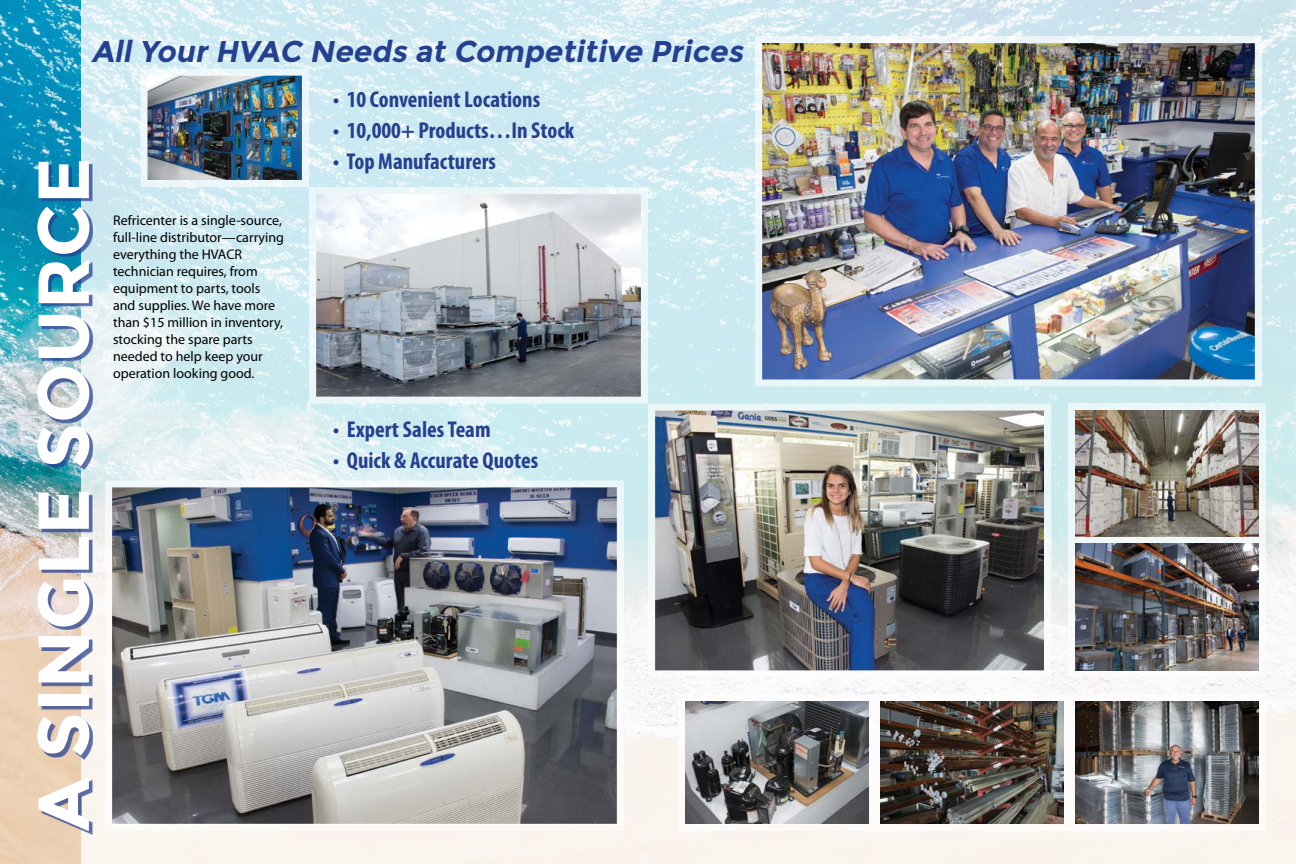
<style>
.page{position:relative;width:1296px;height:864px;background:#fff}
.page>*{position:absolute;margin:0;border:0;box-sizing:border-box;transform-origin:0 0}
.t1{font:700 72px "Montserrat";color:#fff}
.t2{font:italic 700 30px "Montserrat";color:#25408f}
.t3{font:700 condensed 23px "Myriad Pro";color:#25408f}
.t4{font:14px/17px "Myriad Pro";color:#000}
</style>
<div class="page">
<img style="left:81px;top:0;width:1215px;height:864px">
<div style="left:678px;top:694px;width:588px;height:137px;background:#fff"></div>
<img style="left:0;top:0;width:81px;height:864px">
<div style="left:40px;top:164px;width:53px;height:670px;background:#25408f;opacity:.75"></div>
<img style="left:648px;top:404px;width:403px;height:273px">
<img style="left:755px;top:36px;width:507px;height:350px">
<img style="left:105px;top:480px;width:519px;height:351px">
<img style="left:880px;top:702px;width:184px;height:122px">
<img style="left:686px;top:702px;width:183px;height:122px">
<img style="left:1075px;top:702px;width:183px;height:122px">
<svg style="left:1068px;top:404px;width:198px;height:273px;fill:#f0f7f8"></svg>
<img style="left:1075px;top:411px;width:183px;height:126px">
<img style="left:1075px;top:544px;width:183px;height:126px">
<svg style="left:309px;top:187px;width:339px;height:217px"></svg>
<img style="left:141px;top:69px;width:168px;height:118px">
<h2 class="t2" style="left:91px;top:34px;width:659px">AllYour HVAC Needs at Competitive Prices</h2>
<h1 class="t1" style="left:21px;top:831px;width:675px;rotate:-90deg">A SINGLE SOURCE</h1>
<p class="t4" style="left:113px;top:212px;width:173px">Refricenter is a single-source, full-line distributor—carrying everything the HVACR technician requires, from equipment to parts, tools and supplies. We have more than $15 million in inventory, stocking the spare parts needed to help keep your operation looking good.</p>
<h3 class="t3" style="left:333px;top:87px;width:209px">• 10 Convenient Locations</h3>
<h3 class="t3" style="left:333px;top:118px;width:243px">• 10,000+ Products…In Stock</h3>
<h3 class="t3" style="left:333px;top:149px;width:165px">• Top Manufacturers</h3>
<h3 class="t3" style="left:333px;top:416px;width:159px">• Expert Sales Team</h3>
<h3 class="t3" style="left:333px;top:447px;width:207px">• Quick &amp; Accurate Quotes</h3>
</div>
